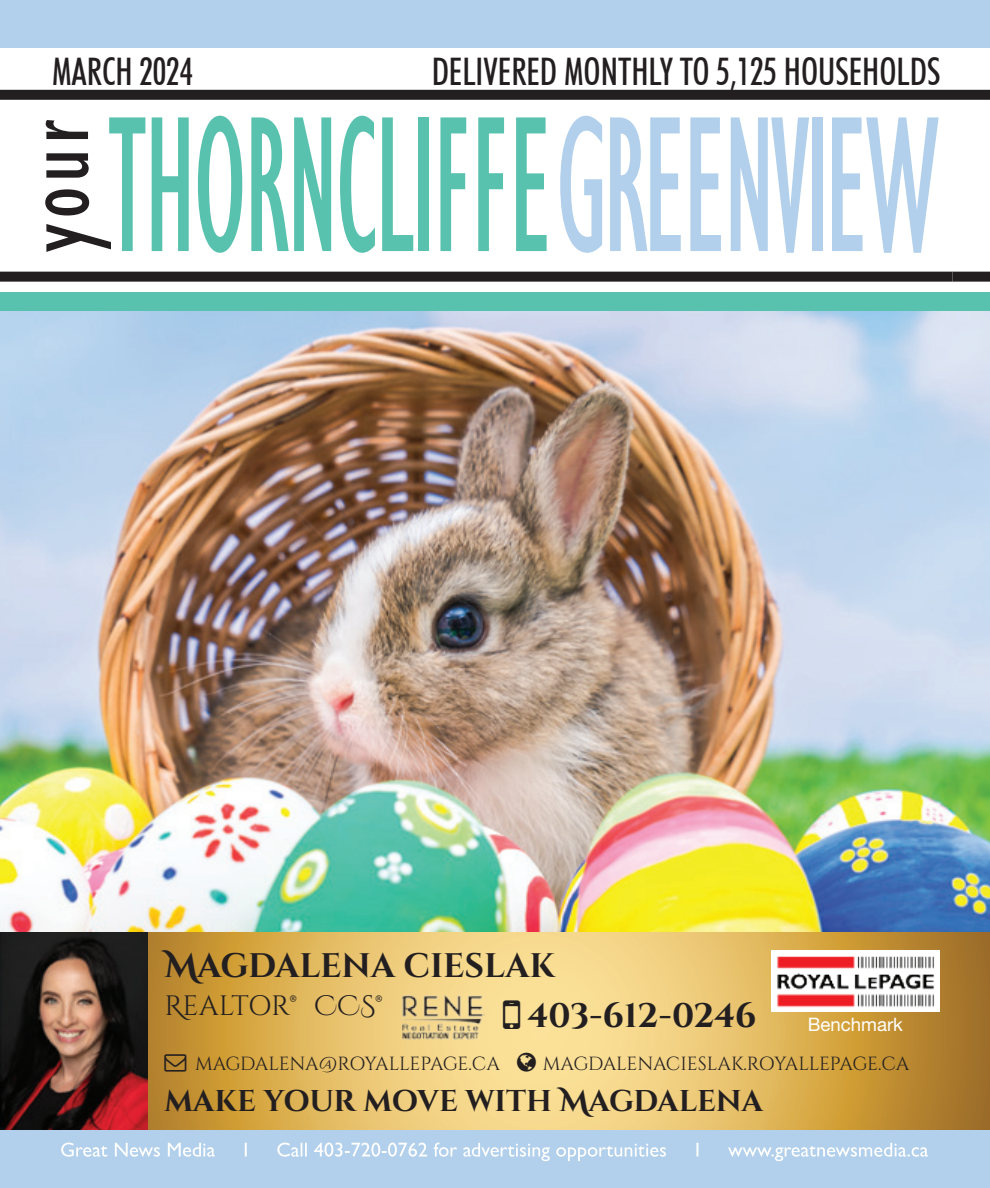
<style>
.page{position:relative;width:990px;height:1188px;background:#fff}
.page>*{position:absolute;margin:0;border:0;box-sizing:border-box;transform-origin:0 0}
.t1{font:condensed 200px "Gill Sans";letter-spacing:-.02em;color:#59c2ae;scale:.62 1}
.t2{font:condensed 94px "Gill Sans";color:#231f20}
.t3{font:500 condensed 38px "Futura BT";color:#231f20;scale:.92 1}
.t4{font:700 34px "Cinzel";letter-spacing:-.005em;color:#231f20}
.t5{font:700 30px "Cinzel";letter-spacing:-.005em;color:#231f20}
.t6{font:28px "Cinzel";letter-spacing:-.02em;color:#231f20}
.t7{font:19px "Cinzel";letter-spacing:-.015em;color:#231f20}
.t8{font:18.6px "Helvetica Neue LT Pro";color:#fff}
.s1{color:#b2d0eb}
.s2{font-family:"Cinzel Decorative"}
</style>
<div class="page">
<img style="left:0;top:310px;width:990px;height:622px">
<div style="left:0;top:0;width:990px;height:48px;background:#b2d0eb"></div>
<div style="left:0;top:1130px;width:990px;height:58px;background:#b2d0eb"></div>
<svg style="left:61px;top:1143px;width:867px;height:18px"></svg>
<div style="left:0;top:272px;width:953px;height:10px;background:#231f20"></div>
<div style="left:953px;top:272px;width:37px;height:10px;background:#231f20"></div>
<div style="left:0;top:90px;width:990px;height:10px;background:#231f20"></div>
<div style="left:0;top:292px;width:990px;height:18px;background:#59c2ae"></div>
<svg style="left:147px;top:932px;width:843px;height:198px;background:#deb662"></svg>
<img style="left:0;top:932px;width:147px;height:198px">
<img style="left:399px;top:988px;width:86px;height:57px">
<img style="left:771px;top:950px;width:169px;height:62px">
<svg style="left:164px;top:1054px;width:22px;height:18px"></svg>
<svg style="left:517px;top:1053px;width:19px;height:19px"></svg>
<svg style="left:503px;top:1000px;width:17px;height:29px"></svg>
<p class="t3" style="left:52px;top:48px;width:155px">MARCH 2024</p>
<p class="t3" style="left:432px;top:48px;width:555px">DELIVERED MONTHLY TO 5,125 HOUSEHOLDS</p>
<p class="t2" style="left:2px;top:253px;width:134px;rotate:-90deg">your</p>
<p class="t1" style="left:108px;top:68px;width:1343px">THORNCLIFFE<span class="s1">GREENVIEW</span></p>
<p class="t4" style="left:164px;top:945px;width:392px"><span class="s2">M</span>AGDALENA CIESLAK</p>
<p class="t6" style="left:164px;top:990px;width:220px"><span class="s2">R</span>EALTOR® <span class="s2">CCS</span>®</p>
<p class="t7" style="left:195px;top:1053px;width:306px">MAGDALENA@ROYALLEPAGE.CA</p>
<p class="t7" style="left:543px;top:1053px;width:368px">MAGDALENACIESLAK.ROYALLEPAGE.CA</p>
<p class="t4" style="left:527px;top:995px;width:231px">403-612-0246</p>
<p class="t8" style="left:808px;top:1013px;width:97px">Benchmark</p>
<p class="t5" style="left:164px;top:1083px;width:600px">MAKE YOUR MOVE WITH <span class="s2">M</span>AGDALENA</p>
</div>
